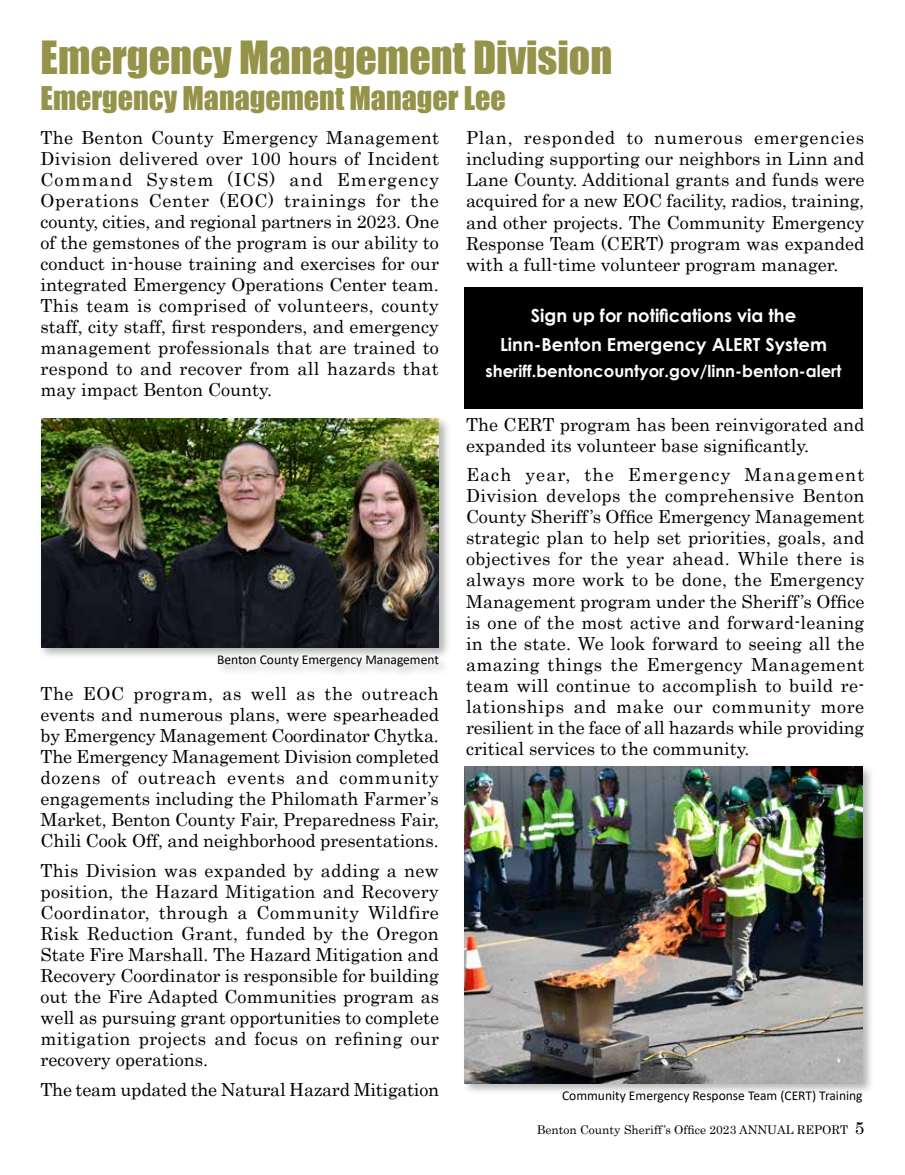
<style>
.page{position:relative;width:905px;height:1175px;background:#fff}
.page>*{position:absolute;margin:0;border:0;box-sizing:border-box;transform-origin:0 0}
.t1{font:42px "Impact";color:#959349}
.t2{font:30px "Impact";color:#959349}
.t3{font:18px/21px "Century";color:#000;text-align:justify}
.t4{font:700 18px/28.3px "Century Gothic";color:#fff;text-align:center}
.t5{font:700 16.5px "Century Gothic";color:#fff}
.t6{font:13.5px "Calibri";color:#000}
.t7{font:12px "Century";color:#000}
.s1{font-size:17.25px}
</style>
<div class="page">
<div style="left:38px;top:415px;width:413px;height:263px;background:#000;opacity:.3"></div>
<img style="left:41px;top:419px;width:398px;height:228px">
<div style="left:461px;top:763px;width:414px;height:332px;background:#000;opacity:.3"></div>
<img style="left:465px;top:767px;width:397px;height:316px">
<div style="left:464px;top:287px;width:398px;height:121px;background:#000"></div>
<h1 class="t1" style="left:40px;top:25px;width:573px">Emergency Management Division</h1>
<h2 class="t2" style="left:40px;top:75px;width:467px">Emergency Management Manager Lee</h2>
<p class="t3" style="left:40px;top:126px;width:400px">The Benton County Emergency Management Division delivered over 100 hours of Incident Command System (ICS) and Emergency Operations Center (EOC) trainings for the county, cities, and regional partners in 2023. One of the gemstones of the program is our ability to conduct in-house training and exercises for our integrated Emergency Operations Center team.<br>This team is comprised of volunteers, county staff, city staff, first responders, and emergency management professionals that are trained to respond to and recover from all hazards that may impact Benton County.</p>
<p class="t3" style="left:466px;top:126px;width:400px">Plan, responded to numerous emergencies including supporting our neighbors in Linn and Lane County. Additional grants and funds were acquired for a new EOC facility, radios, training, and other projects. The Community Emergency Response Team (CERT) program was expanded with a full-time volunteer program manager.</p>
<p class="t4" style="left:500px;top:301px;width:328px">Sign up for notifications via the<br>Linn-Benton Emergency ALERT System</p>
<p class="t5" style="left:485px;top:358px;width:357px">sheriff.bentoncountyor.gov/linn-benton-alert</p>
<p class="t6" style="left:217px;top:650px;width:223px">Benton County Emergency Management</p>
<p class="t3" style="left:40px;top:681px;width:400px">The EOC program, as well as the outreach events and numerous plans, were spearheaded by Emergency Management Coordinator Chytka.<br>The Emergency Management Division completed dozens of outreach events and community engagements including the Philomath Farmer’s Market, Benton County Fair, Preparedness Fair, Chili Cook Off, and neighborhood presentations.</p>
<p class="t3" style="left:40px;top:858px;width:400px">This Division was expanded by adding a new position, the Hazard Mitigation and Recovery Coordinator, through a Community Wildfire Risk Reduction Grant, funded by the Oregon State Fire Marshall. The Hazard Mitigation and Recovery Coordinator is responsible for building out the Fire Adapted Communities program as well as pursuing grant opportunities to complete mitigation projects and focus on refining our recovery operations.</p>
<p class="t3" style="left:40px;top:1077px;width:400px">The team updated the Natural Hazard Mitigation</p>
<p class="t3" style="left:466px;top:412px;width:400px">The CERT program has been reinvigorated and expanded its volunteer base significantly.</p>
<p class="t3" style="left:466px;top:463px;width:400px">Each year, the Emergency Management Division develops the comprehensive Benton County Sheriff’s Office Emergency Management strategic plan to help set priorities, goals, and objectives for the year ahead. While there is always more work to be done, the Emergency Management program under the Sheriff’s Office is one of the most active and forward-leaning in the state. We look forward to seeing all the amazing things the Emergency Management team will continue to accomplish to build re&shy;lationships and make our community more resilient in the face of all hazards while providing critical services to the community.</p>
<p class="t6" style="left:562px;top:1086px;width:302px">Community Emergency Response Team (CERT) Training</p>
<p class="t7" style="left:537px;top:1119px;width:329px">Benton County Sheriff’s Office 2023 ANNUAL REPORT <span class="s1">5</span></p>
</div>
